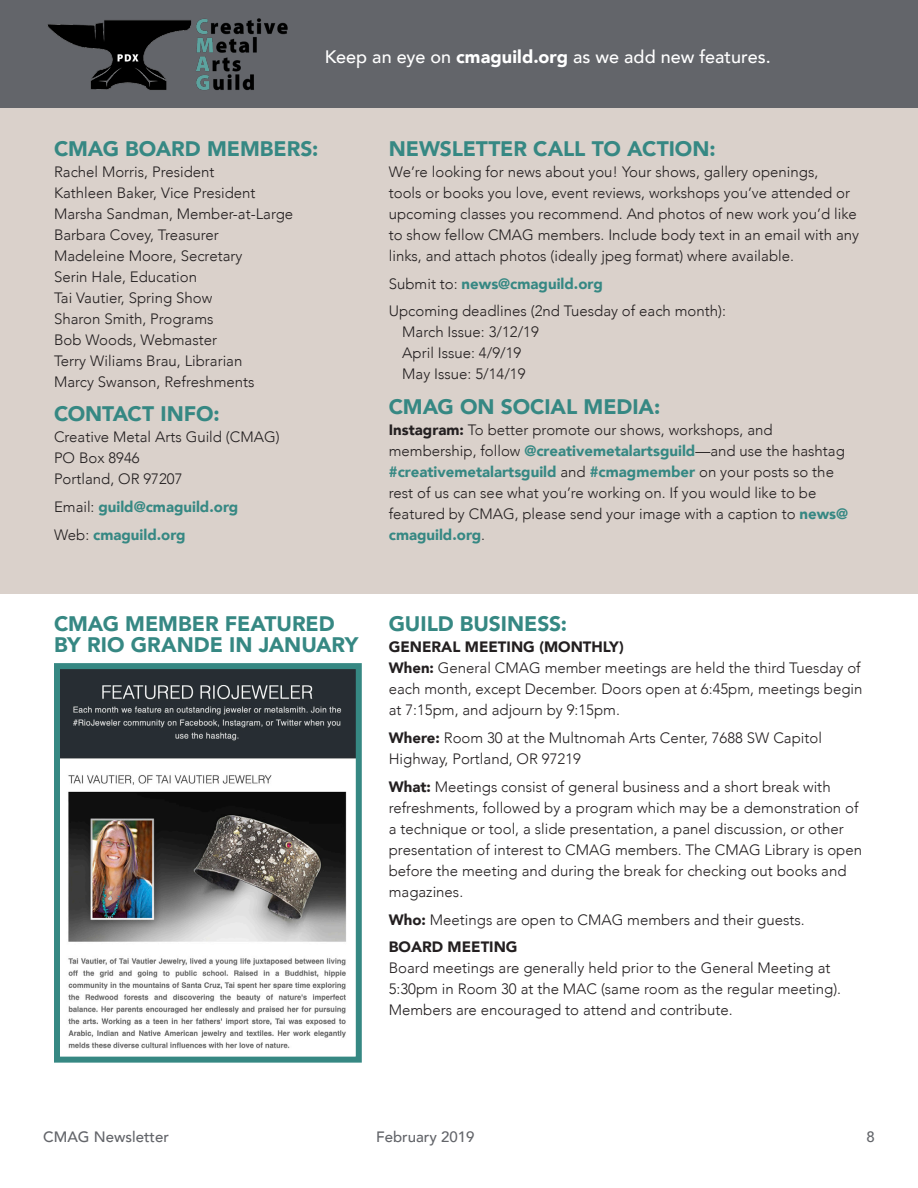
<style>
.page{position:relative;width:918px;height:1188px;background:#fff}
.page>*{position:absolute;margin:0;border:0;box-sizing:border-box;transform-origin:0 0}
.Headline_2{font:900 21px/21px "Avenir";color:#368883}
.Headline_2-2{font:500 18px "Avenir";color:#fff}
.Body_Copy{font:300 15px/21px "Avenir";color:#231f20}
.Body_Copy-2{font:900 15px "Avenir";color:#368883}
.Subhead{font:900 15px "Avenir";color:#231f20}
.Headline_3{font:500 15px "Avenir";color:#63656a}
.s1{font-weight:900}
.s2{font-weight:300;color:#231f20}
.s3{font-weight:900;color:#368883}
</style>
<div class="page">
<div style="left:0;top:0;width:918px;height:594px;background:#dad1cb"></div>
<div style="left:0;top:0;width:918px;height:108px;background:#63656a"></div>
<img style="left:47px;top:18px;width:241px;height:72px">
<img style="left:61px;top:670px;width:294px;height:379px">
<div style="left:54px;top:663px;width:308px;height:400px;border:6px solid #368883"></div>
<p class="Headline_2-2" style="left:325px;top:41px;width:447px">Keep an eye on <span class="s1">cmaguild.org</span> as we add new features.</p>
<p class="Headline_2" style="left:54px;top:137px;width:266px">CMAG BOARD MEMBERS:</p>
<p class="Body_Copy" style="left:54px;top:161px;width:162px">Rachel Morris, President</p>
<p class="Body_Copy" style="left:54px;top:182px;width:203px">Kathleen Baker, Vice President</p>
<p class="Body_Copy" style="left:54px;top:203px;width:241px">Marsha Sandman, Member-at-Large</p>
<p class="Body_Copy" style="left:54px;top:224px;width:166px">Barbara Covey, Treasurer</p>
<p class="Body_Copy" style="left:54px;top:245px;width:190px">Madeleine Moore, Secretary</p>
<p class="Body_Copy" style="left:54px;top:266px;width:145px">Serin Hale, Education</p>
<p class="Body_Copy" style="left:54px;top:287px;width:160px">Tai Vautier, Spring Show</p>
<p class="Body_Copy" style="left:54px;top:308px;width:161px">Sharon Smith, Programs</p>
<p class="Body_Copy" style="left:54px;top:329px;width:165px">Bob Woods, Webmaster</p>
<p class="Body_Copy" style="left:54px;top:350px;width:190px">Terry Wiliams Brau, Librarian</p>
<p class="Body_Copy" style="left:54px;top:371px;width:202px">Marcy Swanson, Refreshments</p>
<p class="Headline_2" style="left:54px;top:403px;width:167px">CONTACT INFO:</p>
<p class="Body_Copy" style="left:54px;top:427px;width:227px">Creative Metal Arts Guild (CMAG)</p>
<p class="Body_Copy" style="left:54px;top:448px;width:87px">PO Box 8946</p>
<p class="Body_Copy" style="left:54px;top:469px;width:130px">Portland, OR 97207</p>
<p class="Body_Copy-2" style="left:54px;top:494px;width:186px"><span class="s2">Email:</span> guild@cmaguild.org</p>
<p class="Body_Copy-2" style="left:54px;top:522px;width:133px"><span class="s2">Web:</span> cmaguild.org</p>
<p class="Headline_2" style="left:389px;top:137px;width:328px">NEWSLETTER CALL TO ACTION:</p>
<p class="Body_Copy" style="left:389px;top:161px;width:472px">We’re looking for news about you! Your shows, gallery openings,<br>tools or books you love, event reviews, workshops you’ve attended or upcoming classes you recommend. And photos of new work you’d like to show fellow CMAG members. Include body text in an email with any links, and attach photos (ideally jpeg format) where available.</p>
<p class="Body_Copy-2" style="left:389px;top:270px;width:216px"><span class="s2">Submit to:</span> news@cmaguild.org</p>
<p class="Body_Copy" style="left:389px;top:301px;width:339px">Upcoming deadlines (2nd Tuesday of each month):</p>
<p class="Body_Copy" style="left:402px;top:322px;width:138px">March Issue: 3/12/19</p>
<p class="Body_Copy" style="left:402px;top:343px;width:125px">April Issue: 4/9/19<br>May Issue: 5/14/19</p>
<p class="Headline_2" style="left:389px;top:395px;width:273px">CMAG ON SOCIAL MEDIA:</p>
<p class="Body_Copy" style="left:389px;top:419px;width:461px"><span class="s1">Instagram:</span> To better promote our shows, workshops, and membership, follow <span class="s3">@creativemetalartsguild</span>—and use the hashtag <span class="s3">#creativemetalartsguild</span> and <span class="s3">#cmagmember</span> on your posts so the rest of us can see what you’re working on. If you would like to be featured by CMAG, please send your image with a caption to <span class="s3">news@ cmaguild.org</span>.</p>
<p class="Headline_2" style="left:54px;top:613px;width:306px">CMAG MEMBER FEATURED<br>BY RIO GRANDE IN JANUARY</p>
<p class="Headline_2" style="left:389px;top:613px;width:180px">GUILD BUSINESS:</p>
<p class="Subhead" style="left:389px;top:634px;width:236px">GENERAL MEETING (MONTHLY)</p>
<p class="Body_Copy" style="left:389px;top:658px;width:475px;text-align:justify"><span class="s1">When:</span> General CMAG member meetings are held the third Tuesday of each month, except December. Doors open at 6:45pm, meetings begin at 7:15pm, and adjourn by 9:15pm.</p>
<p class="Body_Copy" style="left:389px;top:727px;width:435px"><span class="s1">Where:</span> Room 30 at the Multnomah Arts Center, 7688 SW Capitol<br>Highway, Portland, OR 97219</p>
<p class="Body_Copy" style="left:389px;top:776px;width:475px"><span class="s1">What:</span> Meetings consist of general business and a short break with refreshments, followed by a program which may be a demonstration of a technique or tool, a slide presentation, a panel discussion, or other presentation of interest to CMAG members. The CMAG Library is open before the meeting and during the break for checking out books and magazines.</p>
<p class="Body_Copy" style="left:389px;top:909px;width:418px"><span class="s1">Who:</span> Meetings are open to CMAG members and their guests.</p>
<p class="Subhead" style="left:389px;top:934px;width:130px">BOARD MEETING</p>
<p class="Body_Copy" style="left:389px;top:958px;width:454px">Board meetings are generally held prior to the General Meeting at<br>5:30pm in Room 30 at the MAC (same room as the regular meeting).<br>Members are encouraged to attend and contribute.</p>
<p class="Headline_3" style="left:43px;top:1124px;width:127px">CMAG Newsletter</p>
<p class="Headline_3" style="left:376px;top:1124px;width:100px">February 2019</p>
<p class="Headline_3" style="left:866px;top:1124px;width:10px">8</p>
</div>
